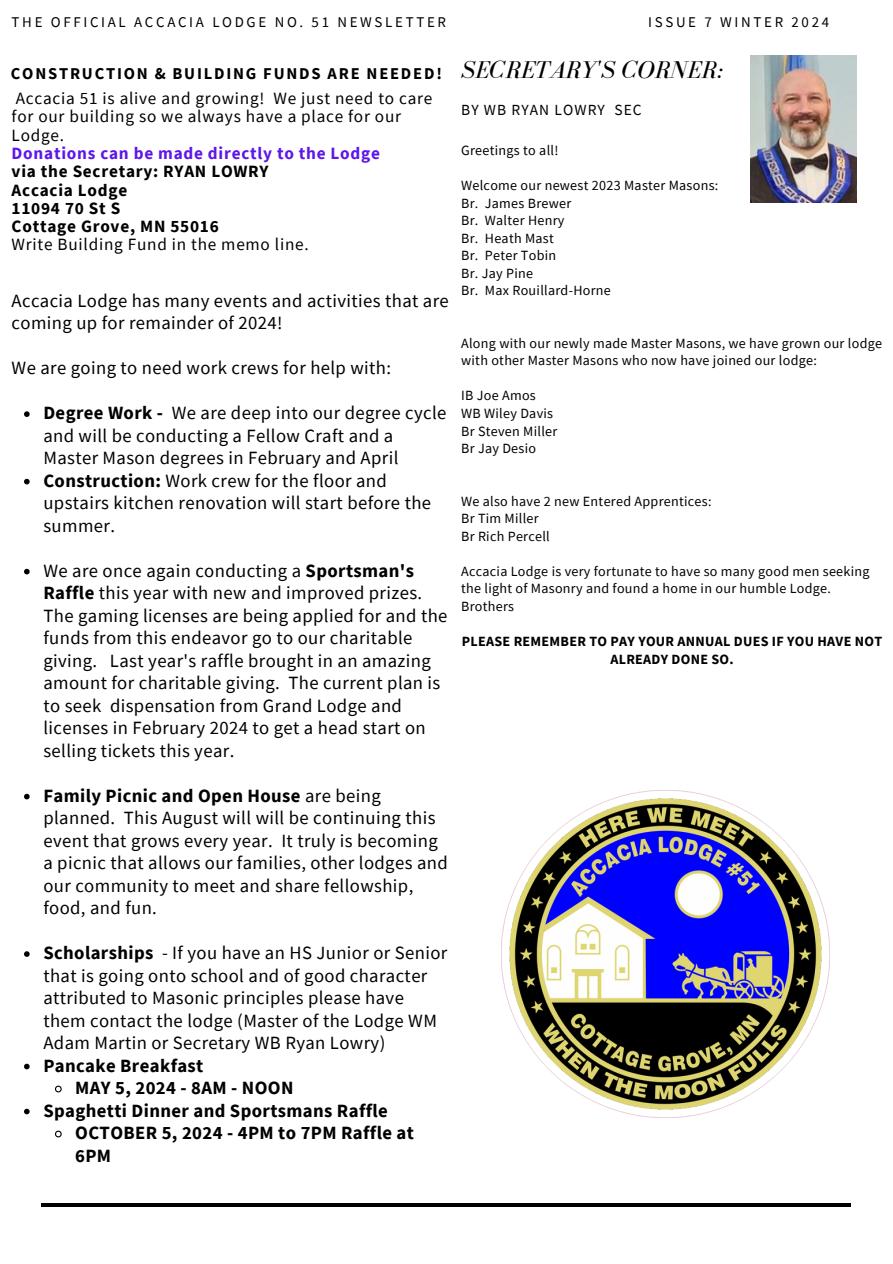
<style>
.page{position:relative;width:893px;height:1264px;background:#fff}
.page>*{position:absolute;margin:0;border:0;box-sizing:border-box;transform-origin:0 0}
.t1{font:italic 24.9px "Bodoni FLF";color:#000}
.t2{font:18.6px/22.5px "Source Sans Pro";letter-spacing:.02em;color:#000}
.t3{font:700 18.6px/22.5px "Source Sans Pro";letter-spacing:.02em;color:#000}
.t4{font:17.25px/18.3px "Source Sans Pro";letter-spacing:.045em;color:#000}
.t5{font:700 16.5px "Source Sans Pro";letter-spacing:.11em;color:#000}
.t6{font:15.45px "Source Sans Pro";letter-spacing:.07em;color:#000}
.t7{font:14.85px "Source Sans Pro";letter-spacing:.18em;color:#000}
.t8{font:14.1px/17.5px "Source Sans Pro";letter-spacing:.02em;color:#000}
.t9{font:700 14.1px/17.5px "Source Sans Pro";letter-spacing:.02em;color:#000;text-align:center}
.s1{font-weight:700;color:#5e17eb}
.s2{font-weight:700}
.s3{font-weight:400}
</style>
<div class="page">
<hr style="left:42px;top:1203px;width:808px;height:3px;background:#000">
<img style="left:750px;top:55px;width:106px;height:147px">
<img style="left:502px;top:790px;width:327px;height:327px">
<svg style="left:24px;top:411px;width:6px;height:6px"></svg>
<svg style="left:24px;top:479px;width:6px;height:5px"></svg>
<svg style="left:24px;top:569px;width:6px;height:5px"></svg>
<svg style="left:24px;top:793px;width:6px;height:6px"></svg>
<svg style="left:24px;top:951px;width:6px;height:5px"></svg>
<svg style="left:24px;top:1063px;width:6px;height:6px"></svg>
<svg style="left:55px;top:1085px;width:7px;height:8px"></svg>
<svg style="left:24px;top:1108px;width:6px;height:6px"></svg>
<svg style="left:55px;top:1130px;width:7px;height:8px"></svg>
<p class="t7" style="left:12px;top:13px;width:436px">THE OFFICIAL ACCACIA LODGE NO. 51 NEWSLETTER</p>
<p class="t7" style="left:648px;top:12px;width:182px">ISSUE 7 WINTER 2024</p>
<p class="t5" style="left:11px;top:63px;width:432px">CONSTRUCTION &amp; BUILDING FUNDS ARE NEEDED!</p>
<p class="t4" style="left:12px;top:89px;width:422px">Accacia 51 is alive and growing! We just need to care for our building so we always have a place for our<br>Lodge.<br><span class="s1">Donations can be made directly to the Lodge<br></span><span class="s2">via the Secretary: RYAN LOWRY<br>Accacia Lodge<br>11094 70 St S<br>Cottage Grove, MN 55016<br></span>Write Building Fund in the memo line.</p>
<p class="t2" style="left:12px;top:289px;width:438px">Accacia Lodge has many events and activities that are coming up for remainder of 2024!</p>
<p class="t2" style="left:12px;top:356px;width:381px">We are going to need work crews for help with:</p>
<p class="t2" style="left:43px;top:401px;width:404px"><span class="s2">Degree Work -</span> We are deep into our degree cycle and will be conducting a Fellow Craft and a<br>Master Mason degrees in February and April</p>
<p class="t2" style="left:43px;top:469px;width:389px"><span class="s2">Construction:</span> Work crew for the floor and upstairs kitchen renovation will start before the summer.</p>
<p class="t2" style="left:43px;top:559px;width:372px">We are once again conducting a <span class="s2">Sportsman's</span></p>
<p class="t2" style="left:43px;top:581px;width:405px"><span class="s2">Raffle</span> this year with new and improved prizes.<br>The gaming licenses are being applied for and the funds from this endeavor go to our charitable giving. Last year's raffle brought in an amazing amount for charitable giving. The current plan is to seek dispensation from Grand Lodge and licenses in February 2024 to get a head start on selling tickets this year.</p>
<p class="t3" style="left:43px;top:783px;width:339px">Family Picnic and Open House <span class="s3">are being</span></p>
<p class="t2" style="left:43px;top:806px;width:406px">planned. This August will will be continuing this event that grows every year. It truly is becoming a picnic that allows our families, other lodges and our community to meet and share fellowship, food, and fun.</p>
<p class="t3" style="left:43px;top:941px;width:111px">Scholarships</p>
<p class="t2" style="left:43px;top:941px;width:405px;text-indent:119px">- If you have an HS Junior or Senior that is going onto school and of good character attributed to Masonic principles please have them contact the lodge (Master of the Lodge WM Adam Martin or Secretary WB Ryan Lowry)<br><span class="s2">Pancake Breakfast</span></p>
<p class="t3" style="left:75px;top:1076px;width:220px">MAY 5, 2024 - 8AM - NOON</p>
<p class="t3" style="left:43px;top:1098px;width:346px">Spaghetti Dinner and Sportsmans Raffle</p>
<h5 class="t3" style="left:75px;top:1121px;width:340px">OCTOBER 5, 2024 - 4PM to 7PM Raffle at<br>6PM</h5>
<h4 class="t1" style="left:461px;top:56px;width:264px">SECRETARY'S CORNER:</h4>
<h4 class="t6" style="left:461px;top:100px;width:182px">BY WB RYAN LOWRY SEC</h4>
<h3 class="t8" style="left:461px;top:141px;width:99px">Greetings to all!</h3>
<h2 class="t8" style="left:461px;top:176px;width:259px">Welcome our newest 2023 Master Masons:<br>Br.</h2>
<h2 class="t8" style="left:485px;top:194px;width:88px">James Brewer</h2>
<h2 class="t8" style="left:461px;top:211px;width:19px">Br.</h2>
<h2 class="t8" style="left:485px;top:211px;width:81px">Walter Henry</h2>
<h2 class="t8" style="left:461px;top:229px;width:19px">Br.</h2>
<p class="t8" style="left:485px;top:229px;width:70px">Heath Mast</p>
<p class="t8" style="left:461px;top:246px;width:19px">Br.</p>
<p class="t8" style="left:461px;top:246px;width:97px;text-indent:24px">Peter Tobin<br>Br. Jay Pine</p>
<p class="t8" style="left:461px;top:281px;width:151px">Br. Max Rouillard-Horne</p>
<p class="t8" style="left:461px;top:334px;width:422px">Along with our newly made Master Masons, we have grown our lodge with other Master Masons who now have joined our lodge:</p>
<p class="t8" style="left:461px;top:387px;width:76px">IB Joe Amos</p>
<p class="t8" style="left:461px;top:404px;width:93px">WB Wiley Davis</p>
<p class="t8" style="left:461px;top:422px;width:98px">Br Steven Miller</p>
<p class="t8" style="left:461px;top:439px;width:76px">Br Jay Desio</p>
<p class="t8" style="left:461px;top:492px;width:252px">We also have 2 new Entered Apprentices:</p>
<h1 class="t8" style="left:461px;top:509px;width:79px">Br Tim Miller</h1>
<h4 class="t8" style="left:461px;top:527px;width:90px">Br Rich Percell</h4>
<p class="t8" style="left:461px;top:562px;width:410px">Accacia Lodge is very fortunate to have so many good men seeking the light of Masonry and found a home in our humble Lodge.</p>
<p class="t8" style="left:461px;top:597px;width:54px">Brothers</p>
<p class="t9" style="left:462px;top:632px;width:422px">PLEASE REMEMBER TO PAY YOUR ANNUAL DUES IF YOU HAVE NOT<br>ALREADY DONE SO.</p>
</div>
